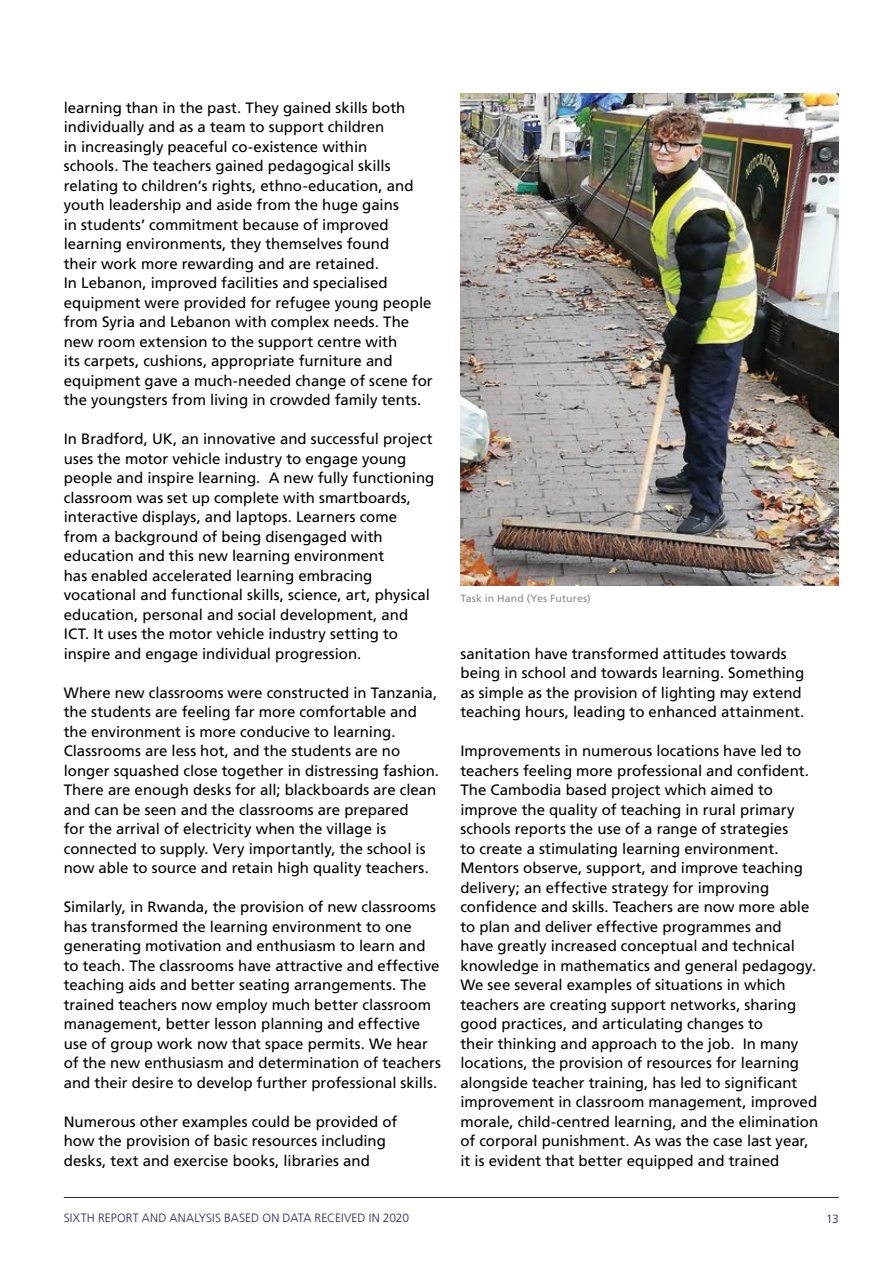
<style>
.page{position:relative;width:893px;height:1263px;background:#fff}
.page>*{position:absolute;margin:0;border:0;box-sizing:border-box;transform-origin:0 0}
.t1{font:15px/19.5px "Frutiger LT Com";color:#000}
.t2{font:300 12px "Frutiger LT Com";letter-spacing:.005em;color:#27255e}
.t3{font:10.5px "Frutiger LT Com";letter-spacing:.015em;color:#8b8b8c}
</style>
<div class="page">
<hr style="left:64px;top:1197px;width:775px;height:1px;background:#27255e">
<img style="left:460px;top:93px;width:379px;height:492px">
<p class="t1" style="left:64px;top:98px;width:370px">learning than in the past. They gained skills both individually and as a team to support children<br>in increasingly peaceful co-existence within<br>schools. The teachers gained pedagogical skills relating to children’s rights, ethno-education, and youth leadership and aside from the huge gains<br>in students’ commitment because of improved learning environments, they themselves found<br>their work more rewarding and are retained.<br>In Lebanon, improved facilities and specialised equipment were provided for refugee young people from Syria and Lebanon with complex needs. The new room extension to the support centre with<br>its carpets, cushions, appropriate furniture and equipment gave a much-needed change of scene for the youngsters from living in crowded family tents.</p>
<p class="t1" style="left:64px;top:429px;width:372px">In Bradford, UK, an innovative and successful project uses the motor vehicle industry to engage young people and inspire learning. A new fully functioning classroom was set up complete with smartboards, interactive displays, and laptops. Learners come from a background of being disengaged with education and this new learning environment<br>has enabled accelerated learning embracing vocational and functional skills, science, art, physical education, personal and social development, and ICT. It uses the motor vehicle industry setting to inspire and engage individual progression.</p>
<p class="t1" style="left:64px;top:683px;width:377px">Where new classrooms were constructed in Tanzania, the students are feeling far more comfortable and the environment is more conducive to learning.<br>Classrooms are less hot, and the students are no longer squashed close together in distressing fashion.<br>There are enough desks for all; blackboards are clean and can be seen and the classrooms are prepared<br>for the arrival of electricity when the village is connected to supply. Very importantly, the school is now able to source and retain high quality teachers.</p>
<p class="t1" style="left:64px;top:897px;width:379px">Similarly, in Rwanda, the provision of new classrooms has transformed the learning environment to one generating motivation and enthusiasm to learn and to teach. The classrooms have attractive and effective teaching aids and better seating arrangements. The trained teachers now employ much better classroom management, better lesson planning and effective use of group work now that space permits. We hear of the new enthusiasm and determination of teachers and their desire to develop further professional skills.</p>
<p class="t1" style="left:64px;top:1112px;width:335px">Numerous other examples could be provided of how the provision of basic resources including desks, text and exercise books, libraries and</p>
<p class="t3" style="left:460px;top:592px;width:132px">Task in Hand (Yes Futures)</p>
<p class="t1" style="left:460px;top:644px;width:346px">sanitation have transformed attitudes towards being in school and towards learning. Something as simple as the provision of lighting may extend teaching hours, leading to enhanced attainment.</p>
<p class="t1" style="left:460px;top:741px;width:359px">Improvements in numerous locations have led to teachers feeling more professional and confident.<br>The Cambodia based project which aimed to improve the quality of teaching in rural primary schools reports the use of a range of strategies<br>to create a stimulating learning environment.<br>Mentors observe, support, and improve teaching delivery; an effective strategy for improving confidence and skills. Teachers are now more able to plan and deliver effective programmes and have greatly increased conceptual and technical knowledge in mathematics and general pedagogy.<br>We see several examples of situations in which teachers are creating support networks, sharing good practices, and articulating changes to<br>their thinking and approach to the job. In many locations, the provision of resources for learning alongside teacher training, has led to significant improvement in classroom management, improved morale, child-centred learning, and the elimination of corporal punishment. As was the case last year, it is evident that better equipped and trained</p>
<p class="t2" style="left:64px;top:1211px;width:347px">SIXTH REPORT AND ANALYSIS BASED ON DATA RECEIVED IN 2020</p>
<p class="t2" style="left:826px;top:1212px;width:14px">13</p>
</div>
